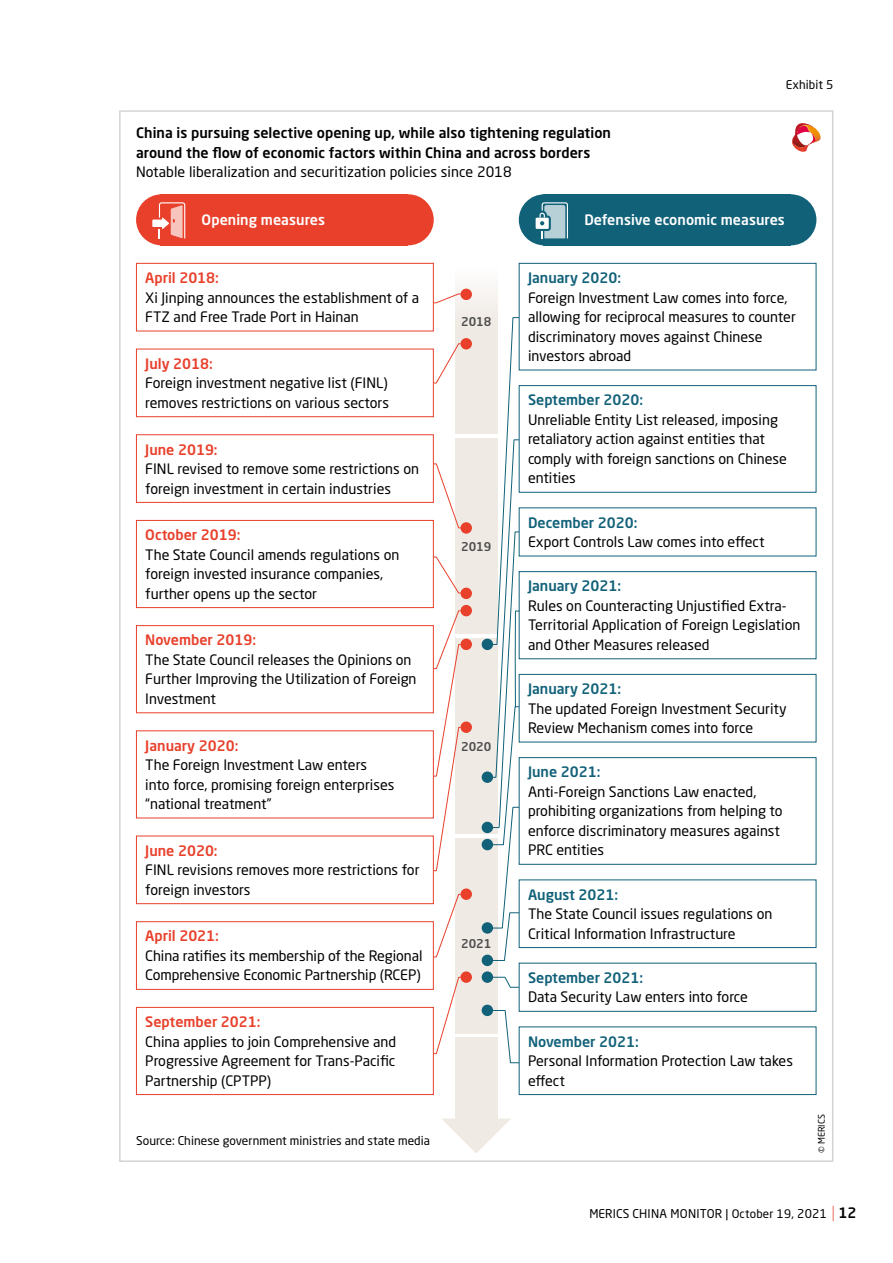
<style>
.page{position:relative;width:893px;height:1263px;background:#fff}
.page>*{position:absolute;margin:0;border:0;box-sizing:border-box;transform-origin:0 0}
.t1{font:14.25px/19.5px "Neo Sans Pro";color:#000}
.t2{font:500 14.25px/19.5px "Neo Sans Pro";letter-spacing:.005em;color:#000}
.t3{font:500 14.25px "Neo Sans Pro";color:#116179}
.t4{font:500 14.25px "Neo Sans Pro";color:#e8402b}
.t5{font:500 14.25px "Neo Sans Pro";letter-spacing:.005em;color:#fff}
.t6{font:12px "Neo Sans Pro";letter-spacing:.005em;color:#000}
.t7{font:500 12px "Neo Sans Pro";letter-spacing:.005em;color:#4d4d4d}
.t8{font:9px "Neo Sans Pro";letter-spacing:.005em;color:#000}
.s1{font-size:11.7px}
.s2{font-weight:300;font-size:16.5px;color:#e8402b}
.s3{font-weight:500;font-size:14.25px}
</style>
<div class="page">
<div style="left:455px;top:209px;width:42px;height:225px;background:linear-gradient(to bottom,#fff,#ebe3dc)"></div>
<div style="left:455px;top:438px;width:42px;height:196px;background:#f0eae5"></div>
<div style="left:455px;top:638px;width:42px;height:195px;background:#f0eae5"></div>
<div style="left:455px;top:838px;width:42px;height:195px;background:#f0eae5"></div>
<div style="left:455px;top:1037px;width:42px;height:90px;background:#f0eae5"></div>
<img style="left:817px;top:130px;width:4px;height:12px">
<svg style="left:792px;top:123px;width:25px;height:29px"></svg>
<div style="left:136px;top:263px;width:298px;height:68px;border:1px solid #e8402b"></div>
<div style="left:136px;top:349px;width:298px;height:68px;border:1px solid #e8402b"></div>
<div style="left:519px;top:263px;width:297px;height:107px;border:1px solid #116179"></div>
<div style="left:519px;top:757px;width:297px;height:108px;border:1px solid #116179"></div>
<div style="left:519px;top:674px;width:297px;height:68px;border:1px solid #116179"></div>
<div style="left:519px;top:963px;width:297px;height:49px;border:1px solid #116179"></div>
<div style="left:519px;top:385px;width:297px;height:108px;border:1px solid #116179"></div>
<div style="left:519px;top:879px;width:297px;height:69px;border:1px solid #116179"></div>
<div style="left:519px;top:571px;width:297px;height:88px;border:1px solid #116179"></div>
<div style="left:519px;top:1026px;width:297px;height:69px;border:1px solid #116179"></div>
<div style="left:136px;top:520px;width:298px;height:88px;border:1px solid #e8402b"></div>
<div style="left:136px;top:836px;width:298px;height:68px;border:1px solid #e8402b"></div>
<div style="left:136px;top:625px;width:298px;height:88px;border:1px solid #e8402b"></div>
<div style="left:136px;top:434px;width:298px;height:69px;border:1px solid #e8402b"></div>
<div style="left:136px;top:921px;width:298px;height:69px;border:1px solid #e8402b"></div>
<div style="left:136px;top:1007px;width:298px;height:88px;border:1px solid #e8402b"></div>
<svg style="left:442px;top:1118px;width:68px;height:35px"></svg>
<div style="left:519px;top:194px;width:51px;height:51px;background:#116179;border-radius:50%"></div>
<div style="left:765px;top:194px;width:51px;height:51px;background:#116179;border-radius:50%"></div>
<div style="left:543px;top:194px;width:248px;height:51px;background:#116179"></div>
<svg style="left:536px;top:202px;width:32px;height:36px"></svg>
<div style="left:136px;top:194px;width:51px;height:51px;background:#e8402b;border-radius:50%"></div>
<div style="left:383px;top:194px;width:51px;height:51px;background:#e8402b;border-radius:50%"></div>
<div style="left:161px;top:194px;width:247px;height:51px;background:#e8402b"></div>
<svg style="left:152px;top:202px;width:33px;height:36px"></svg>
<div style="left:460px;top:289px;width:12px;height:11px;background:#e8402b;border-radius:50%"></div>
<div style="left:482px;top:639px;width:11px;height:11px;background:#116179;border-radius:50%"></div>
<div style="left:482px;top:771px;width:11px;height:12px;background:#116179;border-radius:50%"></div>
<div style="left:482px;top:822px;width:11px;height:11px;background:#116179;border-radius:50%"></div>
<div style="left:482px;top:839px;width:11px;height:11px;background:#116179;border-radius:50%"></div>
<div style="left:482px;top:922px;width:11px;height:12px;background:#116179;border-radius:50%"></div>
<div style="left:482px;top:955px;width:11px;height:11px;background:#116179;border-radius:50%"></div>
<div style="left:482px;top:971px;width:11px;height:12px;background:#116179;border-radius:50%"></div>
<div style="left:482px;top:1005px;width:11px;height:11px;background:#116179;border-radius:50%"></div>
<div style="left:460px;top:338px;width:12px;height:11px;background:#e8402b;border-radius:50%"></div>
<div style="left:460px;top:522px;width:12px;height:12px;background:#e8402b;border-radius:50%"></div>
<div style="left:460px;top:588px;width:12px;height:11px;background:#e8402b;border-radius:50%"></div>
<div style="left:460px;top:605px;width:12px;height:11px;background:#e8402b;border-radius:50%"></div>
<div style="left:460px;top:639px;width:12px;height:11px;background:#e8402b;border-radius:50%"></div>
<div style="left:460px;top:721px;width:12px;height:12px;background:#e8402b;border-radius:50%"></div>
<div style="left:460px;top:888px;width:12px;height:12px;background:#e8402b;border-radius:50%"></div>
<div style="left:460px;top:971px;width:12px;height:12px;background:#e8402b;border-radius:50%"></div>
<svg style="left:433px;top:293px;width:28px;height:11px"></svg>
<svg style="left:492px;top:317px;width:28px;height:644px"></svg>
<svg style="left:492px;top:974px;width:28px;height:14px"></svg>
<svg style="left:492px;top:1010px;width:28px;height:53px"></svg>
<svg style="left:433px;top:343px;width:28px;height:43px"></svg>
<svg style="left:433px;top:463px;width:28px;height:66px"></svg>
<svg style="left:433px;top:556px;width:28px;height:38px"></svg>
<svg style="left:433px;top:610px;width:28px;height:261px"></svg>
<svg style="left:433px;top:894px;width:28px;height:67px"></svg>
<svg style="left:433px;top:976px;width:28px;height:83px"></svg>
<p class="t2" style="left:136px;top:123px;width:476px">China is pursuing selective opening up, while also tightening regulation around the flow of economic factors within China and across borders</p>
<p class="t1" style="left:136px;top:162px;width:377px">Notable liberalization and securitization policies since 2018</p>
<p class="t6" style="left:786px;top:78px;width:49px">Exhibit 5</p>
<p class="t5" style="left:202px;top:211px;width:125px">Opening measures</p>
<p class="t5" style="left:584px;top:211px;width:202px">Defensive economic measures</p>
<p class="t4" style="left:145px;top:269px;width:75px">April 2018:</p>
<p class="t1" style="left:145px;top:287px;width:275px">Xi Jinping announces the establishment of a<br>FTZ and Free Trade Port in Hainan</p>
<p class="t4" style="left:145px;top:355px;width:69px">July 2018:</p>
<p class="t1" style="left:145px;top:373px;width:245px">Foreign investment negative list (FINL) removes restrictions on various sectors</p>
<p class="t4" style="left:145px;top:440px;width:74px">June 2019:</p>
<p class="t1" style="left:145px;top:459px;width:275px">FINL revised to remove some restrictions on foreign investment in certain industries</p>
<p class="t4" style="left:145px;top:526px;width:97px">October 2019:</p>
<p class="t1" style="left:145px;top:544px;width:256px">The State Council amends regulations on foreign invested insurance companies, further opens up the sector</p>
<p class="t4" style="left:145px;top:631px;width:112px">November 2019:</p>
<p class="t1" style="left:145px;top:650px;width:273px">The State Council releases the Opinions on<br>Further Improving the Utilization of Foreign<br>Investment</p>
<p class="t4" style="left:145px;top:736px;width:95px">January 2020:</p>
<p class="t1" style="left:145px;top:755px;width:251px">The Foreign Investment Law enters into force, promising foreign enterprises “national treatment”</p>
<p class="t4" style="left:145px;top:841px;width:74px">June 2020:</p>
<p class="t1" style="left:145px;top:860px;width:276px">FINL revisions removes more restrictions for foreign investors</p>
<p class="t4" style="left:145px;top:927px;width:75px">April 2021:</p>
<p class="t1" style="left:145px;top:946px;width:279px">China ratifies its membership of the Regional<br>Comprehensive Economic Partnership (RCEP)</p>
<p class="t4" style="left:145px;top:1013px;width:117px">September 2021:</p>
<p class="t1" style="left:145px;top:1031px;width:252px;text-align:justify">China applies to join Comprehensive and Progressive Agreement for Trans-Pacific Partnership (CPTPP)</p>
<p class="t6" style="left:136px;top:1133px;width:295px">Source: Chinese government ministries and state media</p>
<p class="t7" style="left:461px;top:314px;width:32px">2018</p>
<p class="t7" style="left:461px;top:539px;width:32px">2019</p>
<p class="t7" style="left:461px;top:739px;width:32px">2020</p>
<p class="t7" style="left:461px;top:935px;width:32px">2021</p>
<p class="t3" style="left:528px;top:269px;width:95px">January 2020:</p>
<p class="t1" style="left:528px;top:287px;width:269px">Foreign Investment Law comes into force, allowing for reciprocal measures to counter discriminatory moves against Chinese investors abroad</p>
<p class="t3" style="left:528px;top:391px;width:117px">September 2020:</p>
<p class="t1" style="left:528px;top:410px;width:260px">Unreliable Entity List released, imposing retaliatory action against entities that comply with foreign sanctions on Chinese entities</p>
<p class="t3" style="left:528px;top:513px;width:111px">December 2020:</p>
<p class="t1" style="left:528px;top:532px;width:238px">Export Controls Law comes into effect</p>
<p class="t3" style="left:528px;top:577px;width:95px">January 2021:</p>
<p class="t1" style="left:528px;top:596px;width:274px">Rules on Counteracting Unjustified Extra-<br>Territorial Application of Foreign Legislation and Other Measures released</p>
<p class="t3" style="left:528px;top:680px;width:95px">January 2021:</p>
<p class="t1" style="left:528px;top:698px;width:260px">The updated Foreign Investment Security<br>Review Mechanism comes into force</p>
<p class="t3" style="left:528px;top:763px;width:74px">June 2021:</p>
<p class="t1" style="left:528px;top:782px;width:256px">Anti-Foreign Sanctions Law enacted, prohibiting organizations from helping to enforce discriminatory measures against PRC entities</p>
<p class="t3" style="left:528px;top:885px;width:92px">August 2021:</p>
<p class="t1" style="left:528px;top:904px;width:246px">The State Council issues regulations on<br>Critical Information Infrastructure</p>
<p class="t3" style="left:528px;top:969px;width:117px">September 2021:</p>
<p class="t1" style="left:528px;top:987px;width:222px">Data Security Law enters into force</p>
<p class="t3" style="left:528px;top:1032px;width:112px">November 2021:</p>
<p class="t1" style="left:528px;top:1051px;width:266px">Personal Information Protection Law takes effect</p>
<p class="t8" style="left:816px;top:1153px;width:40px;rotate:-90deg">© MERICS</p>
<p class="t6" style="left:589px;top:1206px;width:269px">MERICS CHINA MONITOR | <span class="s1">October 19</span>, 2021 <span class="s2">|</span> <span class="s3">12</span></p>
</div>
